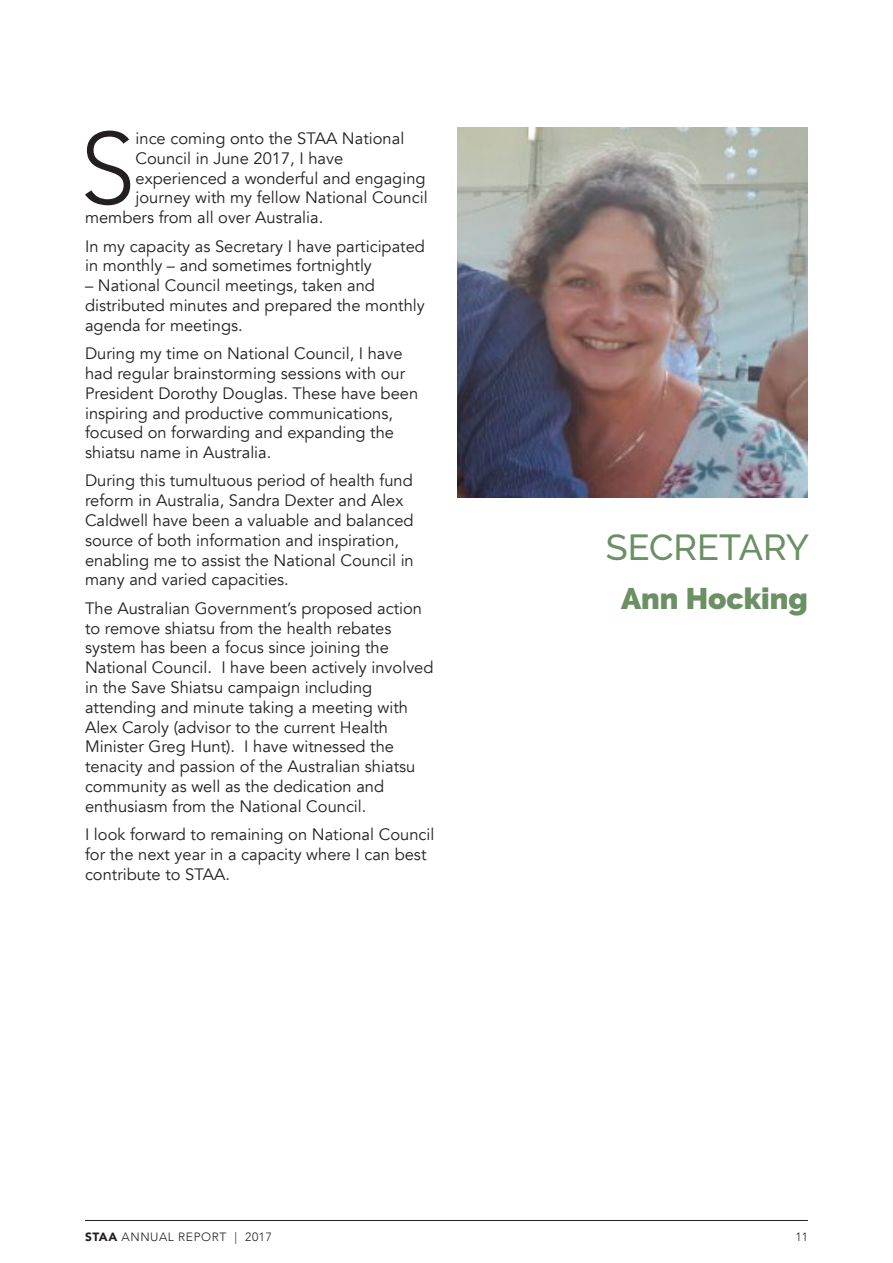
<style>
.page{position:relative;width:893px;height:1263px;background:#fff}
.page>*{position:absolute;margin:0;border:0;box-sizing:border-box;transform-origin:0 0}
.t1{font:300 100.35px "Avenir";color:#231f20}
.t2{font:500 36px "Raleway";color:#6a9064}
.t3{font:800 30px "Raleway";color:#6a9064}
.t4{font:16.5px/19.8px "Avenir";color:#231f20}
.t5{font:300 12px "Avenir";letter-spacing:.05em;color:#231f20}
.s1{font-weight:900}
</style>
<div class="page">
<hr style="left:85px;top:1220px;width:723px;height:1px;background:#231f20">
<img style="left:457px;top:128px;width:351px;height:369px">
<h1 class="t1" style="left:80px;top:110px;width:57px">S</h1>
<p class="t4" style="left:136px;top:129px;width:270px">ince coming onto the STAA National</p>
<p class="t4" style="left:136px;top:149px;width:209px">Council in June 2017, I have</p>
<p class="t4" style="left:136px;top:168px;width:292px">experienced a wonderful and engaging</p>
<p class="t4" style="left:136px;top:188px;width:294px">journey with my fellow National Council</p>
<p class="t4" style="left:85px;top:208px;width:240px">members from all over Australia.</p>
<p class="t4" style="left:85px;top:236px;width:341px">In my capacity as Secretary I have participated in monthly – and sometimes fortnightly</p>
<p class="t4" style="left:85px;top:276px;width:341px">– National Council meetings, taken and distributed minutes and prepared the monthly agenda for meetings.</p>
<p class="t4" style="left:85px;top:344px;width:335px">During my time on National Council, I have had regular brainstorming sessions with our President Dorothy Douglas. These have been inspiring and productive communications, focused on forwarding and expanding the shiatsu name in Australia.</p>
<p class="t4" style="left:85px;top:471px;width:330px">During this tumultuous period of health fund reform in Australia, Sandra Dexter and Alex Caldwell have been a valuable and balanced source of both information and inspiration, enabling me to assist the National Council in many and varied capacities.</p>
<p class="t4" style="left:85px;top:598px;width:350px">The Australian Government’s proposed action to remove shiatsu from the health rebates system has been a focus since joining the National Council. I have been actively involved in the Save Shiatsu campaign including attending and minute taking a meeting with Alex Caroly (advisor to the current Health Minister Greg Hunt). I have witnessed the tenacity and passion of the Australian shiatsu community as well as the dedication and enthusiasm from the National Council.</p>
<p class="t4" style="left:85px;top:825px;width:351px">I look forward to remaining on National Council for the next year in a capacity where I can best contribute to STAA.</p>
<h2 class="t2" style="left:606px;top:527px;width:205px">SECRETARY</h2>
<h3 class="t3" style="left:621px;top:581px;width:188px">Ann Hocking</h3>
<p class="t5" style="left:85px;top:1230px;width:188px"><span class="s1">STAA</span> ANNUAL REPORT | 2017</p>
<p class="t5" style="left:795px;top:1229px;width:14px">11</p>
</div>
